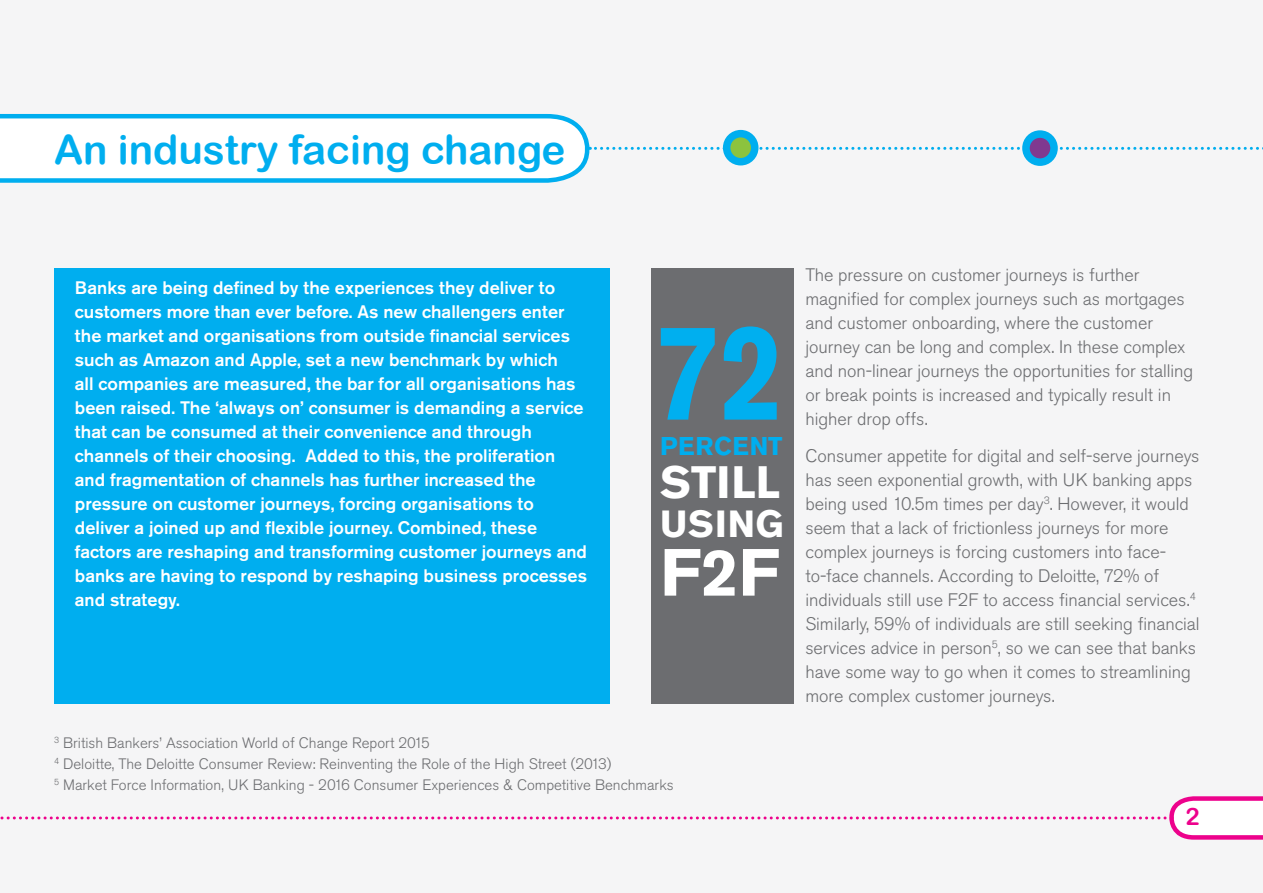
<style>
.page{position:relative;width:1263px;height:893px;background:#f5f5f6}
.page>*{position:absolute;margin:0;border:0;box-sizing:border-box;transform-origin:0 0}
.t1{font:700 135px "Akzidenz Grotesk BQ";color:#00afef;scale:.83 1}
.t2{font:700 66px "Akzidenz Grotesk BQ";color:#fff}
.t3{font:700 45px "Akzidenz Grotesk BQ";color:#fff}
.t4{font:40.5px "Arial Rounded MT Bold";color:#00aeef}
.t5{font:700 37.5px "Akzidenz Grotesk BQ";letter-spacing:.02em;color:#fff}
.t6{font:700 25.5px "Akzidenz Grotesk BQ";letter-spacing:.025em;color:#00aeef}
.t7{font:24px "Arial Rounded MT Bold";color:#ed028c}
.t8{font:300 18px/24px "Akzidenz Grotesk BQ";letter-spacing:-.005em;color:#6c6d70}
.t9{font:500 18px/24px "Akzidenz Grotesk BQ";color:#fff}
.t10{font:300 15px/21px "Akzidenz Grotesk BQ";color:#6c6d70}
</style>
<div class="page">
<svg style="left:0;top:796px;width:1263px;height:44px"></svg>
<svg style="left:0;top:114px;width:1263px;height:69px"></svg>
<div style="left:727px;top:134px;width:28px;height:28px;background:#8cc33e;border-radius:50%"></div>
<div style="left:723px;top:130px;width:35px;height:35px;border:8px solid #00aeef;border-radius:50%"></div>
<div style="left:1026px;top:134px;width:28px;height:28px;background:#803990;border-radius:50%"></div>
<div style="left:1022px;top:130px;width:36px;height:36px;border:8px solid #00aeef;border-radius:50%"></div>
<div style="left:54px;top:268px;width:556px;height:435px;background:#00aeef"></div>
<div style="left:652px;top:268px;width:142px;height:435px;background:#6c6d70"></div>
<h3 class="t4" style="left:54px;top:126px;width:513px">An industry facing change</h3>
<p class="t9" style="left:75px;top:276px;width:514px">Banks are being defined by the experiences they deliver to customers more than ever before. As new challengers enter the market and organisations from outside financial services such as Amazon and Apple, set a new benchmark by which<br>all companies are measured, the bar for all organisations has been raised. The ‘always on’ consumer is demanding a service that can be consumed at their convenience and through channels of their choosing. Added to this, the proliferation and fragmentation of channels has further increased the pressure on customer journeys, forcing organisations to deliver a joined up and flexible journey. Combined, these factors are reshaping and transforming customer journeys and banks are having to respond by reshaping business processes and strategy.</p>
<h1 class="t1" style="left:657px;top:294px;width:154px">72</h1>
<h3 class="t6" style="left:660px;top:431px;width:124px">PERCENT</h3>
<h3 class="t3" style="left:660px;top:456px;width:122px">STILL</h3>
<h3 class="t5" style="left:660px;top:502px;width:125px">USING</h3>
<h2 class="t2" style="left:660px;top:534px;width:121px">F2F</h2>
<p class="t10" style="left:54px;top:732px;width:621px"><sup>3</sup> British Bankers’ Association World of Change Report 2015<br><sup>4</sup> Deloitte, The Deloitte Consumer Review: Reinventing the Role of the High Street (2013)<br><sup>5</sup> Market Force Information, UK Banking - 2016 Consumer Experiences &amp; Competitive Benchmarks</p>
<p class="t8" style="left:805px;top:263px;width:389px">The pressure on customer journeys is further magnified for complex journeys such as mortgages and customer onboarding, where the customer journey can be long and complex. In these complex and non-linear journeys the opportunities for stalling or break points is increased and typically result in higher drop offs.</p>
<p class="t8" style="left:805px;top:444px;width:396px">Consumer appetite for digital and self-serve journeys has seen exponential growth, with UK banking apps being used 10.5m times per day<sup>3</sup>. However, it would seem that a lack of frictionless journeys for more complex journeys is forcing customers into face&shy;to-face channels. According to Deloitte, 72% of individuals still use F2F to access financial services.<sup>4<br></sup>Similarly, 59% of individuals are still seeking financial services advice in person<sup>5</sup>, so we can see that banks have some way to go when it comes to streamlining more complex customer journeys.</p>
<h3 class="t7" style="left:1185px;top:802px;width:16px">2</h3>
</div>
